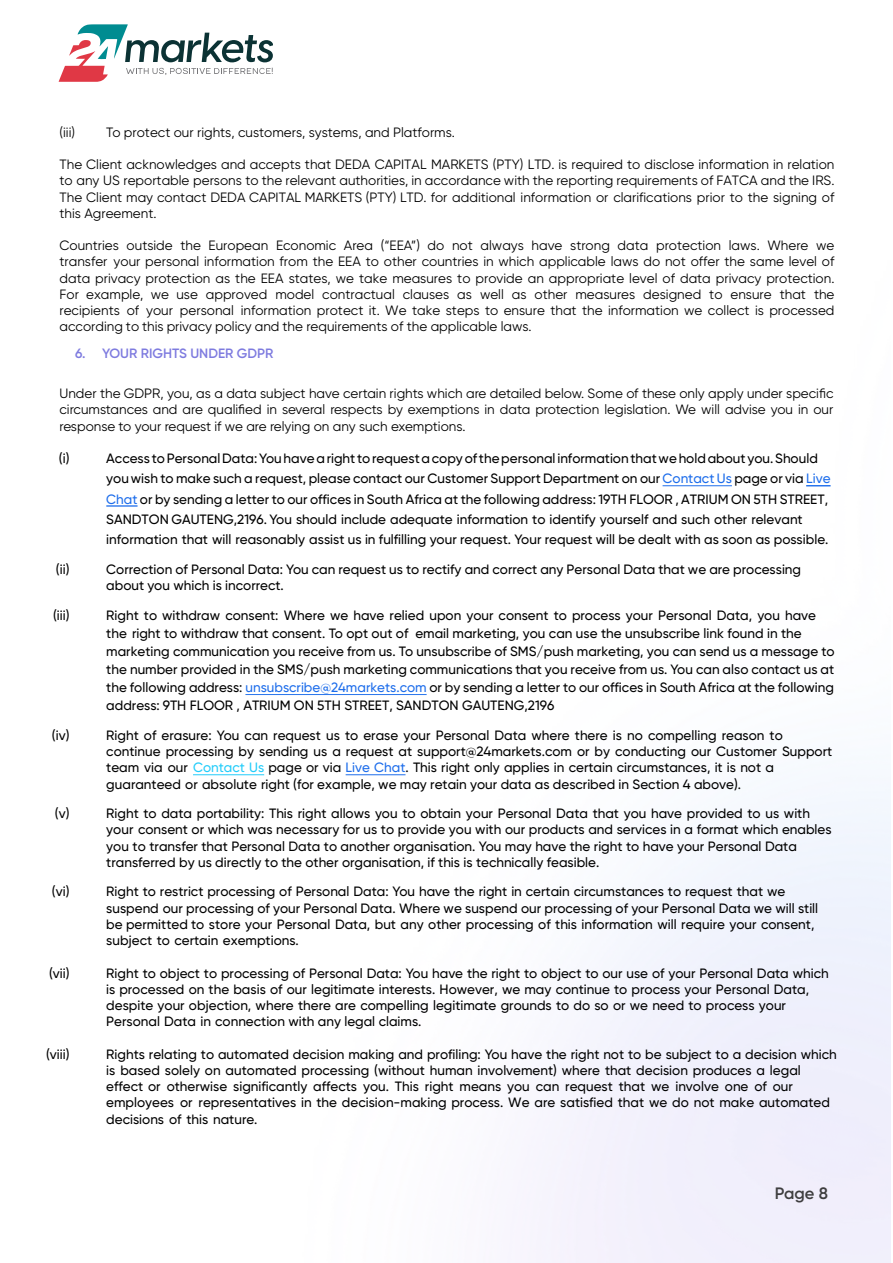
<style>
.page{position:relative;width:893px;height:1263px;background:#fff}
.page>*{position:absolute;margin:0;border:0;box-sizing:border-box;transform-origin:0 0}
.t1{font:600 16.5px "Gilroy";color:#3e3e3f}
.t2{font:500 13.5px/16.2px "Gilroy";color:#000}
.bg-text{font:13.5px/16.2px "Gilroy";color:#000;text-align:justify}
.t3{font:600 13.5px "Gilroy";color:#7e7bdf}
.s1{color:#1d6deb}
.s2{color:#22ccfa}
</style>
<div class="page">
<svg style="left:59px;top:24px;width:214px;height:58px"></svg>
<hr style="left:663px;top:485px;width:69px;height:1px;background:#1d6deb">
<svg style="left:806px;top:485px;width:25px;height:1px"></svg>
<hr style="left:106px;top:506px;width:32px;height:1px;background:#1d6deb">
<hr style="left:245px;top:694px;width:182px;height:1px;background:#1d6deb">
<hr style="left:193px;top:774px;width:71px;height:1px;background:#22ccfa">
<hr style="left:346px;top:774px;width:59px;height:1px;background:#1d6deb">
<p class="bg-text" style="left:60px;top:124px;width:17px">(iii)</p>
<p class="bg-text" style="left:60px;top:156px;width:776px">The Client acknowledges and accepts that DEDA CAPITAL MARKETS (PTY) LTD is. required to disclose information in relation to any US reportable persons to the relevant authorities in, accordance with the reporting requirements of FATCA and the IRS.<br>The Client may contact DEDA CAPITAL MARKETS (PTY) LTD. for additional information or clarifications prior to the signing of this Agreement.</p>
<p class="bg-text" style="left:816px;top:237px;width:20px">we</p>
<p class="bg-text" style="left:106px;top:124px;width:350px">To protect our rights, customers, systems, and Platforms.</p>
<p class="bg-text" style="left:381px;top:237px;width:41px">(“EEA”)</p>
<p class="bg-text" style="left:481px;top:237px;width:45px">always</p>
<p class="bg-text" style="left:729px;top:237px;width:32px">laws.</p>
<p class="bg-text" style="left:60px;top:237px;width:61px">Countries</p>
<p class="bg-text" style="left:60px;top:253px;width:776px">transfer your personal information from the EEA to other countries in which applicable laws do not offer the same level of</p>
<p class="bg-text" style="left:60px;top:270px;width:776px">data privacy protection as the EEA states, we take measures to provide an appropriate level of data privacy protection.</p>
<p class="bg-text" style="left:814px;top:286px;width:22px">the</p>
<p class="bg-text" style="left:127px;top:237px;width:48px">outside</p>
<p class="bg-text" style="left:276px;top:237px;width:62px">Economic</p>
<p class="bg-text" style="left:656px;top:237px;width:66px">protection</p>
<p class="bg-text" style="left:180px;top:237px;width:22px">the</p>
<p class="bg-text" style="left:209px;top:237px;width:61px">European</p>
<p class="bg-text" style="left:344px;top:237px;width:31px">Area</p>
<p class="bg-text" style="left:428px;top:237px;width:18px">do</p>
<p class="bg-text" style="left:532px;top:237px;width:32px">have</p>
<p class="bg-text" style="left:618px;top:237px;width:32px">data</p>
<p class="bg-text" style="left:767px;top:237px;width:43px">Where</p>
<p class="bg-text" style="left:452px;top:237px;width:22px">not</p>
<p class="bg-text" style="left:570px;top:237px;width:41px">strong</p>
<p class="bg-text" style="left:86px;top:286px;width:59px">example,</p>
<p class="bg-text" style="left:275px;top:286px;width:40px">model</p>
<p class="bg-text" style="left:322px;top:286px;width:74px">contractual</p>
<p class="bg-text" style="left:403px;top:286px;width:48px">clauses</p>
<p class="bg-text" style="left:480px;top:286px;width:25px">well</p>
<p class="bg-text" style="left:643px;top:286px;width:59px">designed</p>
<p class="bg-text" style="left:60px;top:286px;width:21px">For</p>
<p class="bg-text" style="left:206px;top:286px;width:63px">approved</p>
<p class="bg-text" style="left:535px;top:286px;width:34px">other</p>
<p class="bg-text" style="left:780px;top:286px;width:28px">that</p>
<p class="bg-text" style="left:709px;top:286px;width:15px">to</p>
<p class="bg-text" style="left:151px;top:286px;width:20px">we</p>
<p class="bg-text" style="left:176px;top:286px;width:23px">use</p>
<p class="bg-text" style="left:457px;top:286px;width:16px">as</p>
<p class="bg-text" style="left:512px;top:286px;width:16px">as</p>
<p class="bg-text" style="left:575px;top:286px;width:61px">measures</p>
<p class="bg-text" style="left:730px;top:286px;width:43px">ensure</p>
<p class="bg-text" style="left:180px;top:302px;width:55px">personal</p>
<p class="bg-text" style="left:241px;top:302px;width:595px">information protect .i t We take steps to ensure that the information we collect is processed</p>
<p class="bg-text" style="left:127px;top:302px;width:14px">of</p>
<p class="bg-text" style="left:60px;top:302px;width:474px">recipients<br>according to this privacy policy and the requirements of the applicable laws.</p>
<p class="t3" style="left:102px;top:345px;width:173px">YOUR RIGHTS UNDER GDPR</p>
<p class="bg-text" style="left:146px;top:302px;width:28px">your</p>
<p class="t3" style="left:75px;top:345px;width:12px">6.</p>
<p class="bg-text" style="left:60px;top:385px;width:775px">Under the GDPR, you, as a data subject have certain rights which are detailed below. Some of these only apply under specific circumstances and are qualified in several respects by exemptions in data protection legislation. We will advise you in our response to your request if we are relying on any such exemptions.</p>
<p class="t2" style="left:106px;top:450px;width:713px">AccesstoPersonalData:Youhavearighttorequestacopyofthepersonalinformationthatweholdaboutyou.Should</p>
<p class="t2" style="left:59px;top:450px;width:12px">)i(</p>
<p class="t2" style="left:56px;top:561px;width:15px">)i i(</p>
<p class="t2" style="left:53px;top:607px;width:18px">(iii)</p>
<p class="t2" style="left:52px;top:727px;width:19px">i v( )</p>
<p class="t2" style="left:55px;top:805px;width:16px">)v(</p>
<p class="t2" style="left:52px;top:883px;width:19px">(vi)</p>
<p class="t2" style="left:49px;top:965px;width:22px">(vii)</p>
<p class="t2" style="left:46px;top:1046px;width:25px">(viii)</p>
<p class="t2" style="left:106px;top:468px;width:726px;line-height:20.2px">youwish to make such a request, please contact our Customer Support Department on our <span class="s1">Contact Us</span> page or via <span class="s1">Live Chat</span> or by sending a letter to our offices in South Africa at the following address 19: TH FLOOR , ATRIUM ON 5TH STREET, SANDTON GAUTENG,2196. You should include adequate information to identify yourself and such other relevant information that will reasonably assist us in fulfilling your request. Your request will be dealt with as soon as possible.</p>
<p class="t2" style="left:106px;top:561px;width:696px">Correction of Personal Data: You can request us to rectify and correct any Personal Data that we are processing</p>
<p class="t2" style="left:106px;top:577px;width:179px">about you which is incorrect.</p>
<p class="t2" style="left:106px;top:607px;width:711px">Right to withdraw consent: Where we have relied upon your consent to process your Personal Data, you have</p>
<p class="t2" style="left:415px;top:625px;width:388px">email marketing, you can use the unsubscribe link found in the</p>
<p class="t2" style="left:106px;top:624px;width:730px;line-height:18.1px">the right to withdraw that consent. To opt out of<br>marketing communication you receive from us. To unsubscribe of SMS/push marketing, you can send us a message to the number provided in the SMS/push marketing communications that you receive from us. You can also contact us at the following address: <span class="s1">unsubscribe@24markets.com</span> or by sending a letter to our offices in South Africa at the following address 9: TH FLOOR , ATRIUM ON 5TH STREET, SANDTON GAUTENG,2196</p>
<p class="t2" style="left:106px;top:727px;width:678px">Right of erasure: You can request us to erase your Personal Data where there is no compelling reason to</p>
<p class="t2" style="left:106px;top:743px;width:727px">continue processing by sending us a request at support@24markets.com or by conducting our Customer Support team via our <span class="s2">Contact Us</span> page or via <span class="s1">Live Chat</span>. This right only applies in certain circumstances isit, not a guaranteed or absolute right (for example, we may retain your data as described in Section 4 above .(</p>
<p class="t2" style="left:106px;top:805px;width:705px">Right to data portability: This right allows you to obtain your Personal Data that you have provided to us with</p>
<p class="t2" style="left:106px;top:821px;width:727px">your consent or which was necessary for us to provide you with our products and services in a format which enables you to transfer that Personal Data to another organisation. You may have the right to have your Personal Data transferred by us directly to the other organisation if, this is technically feasible.</p>
<p class="t2" style="left:106px;top:883px;width:680px">Right to restrict processing of Personal Data: You have the right in certain circumstances to request that we</p>
<p class="t2" style="left:106px;top:900px;width:713px">suspend our processing of your Personal Data. Where we suspend our processing of your Personal Data we will still be permitted to store your Personal Data, but any other processing of this information will require your consent, subject to certain exemptions.</p>
<p class="t2" style="left:106px;top:965px;width:724px">Right to object to processing of Personal Data: You have the right to object to our use of your Personal Data which</p>
<p class="t2" style="left:106px;top:981px;width:704px">is processed on the basis of our legitimate interests. However, we may continue to process your Personal Data, despite your objection, where there are compelling legitimate grounds to do so or we need to process your<br>Personal Data in connection with any legal claims.</p>
<p class="t2" style="left:106px;top:1046px;width:732px">Rights relating to automated decision making and profiling: You have the right not to be subject to a decision which</p>
<p class="t2" style="left:106px;top:1062px;width:725px">is based solely on automated processing (without human involvement) where that decision produces a legal effect or otherwise significantly affects you. This right means you can request that we involve one of our employees or representatives in the decision-making process. We are satisfied that we do not make automated decisions of this nature.</p>
<p class="t1" style="left:775px;top:1183px;width:54px">Page 8</p>
</div>
